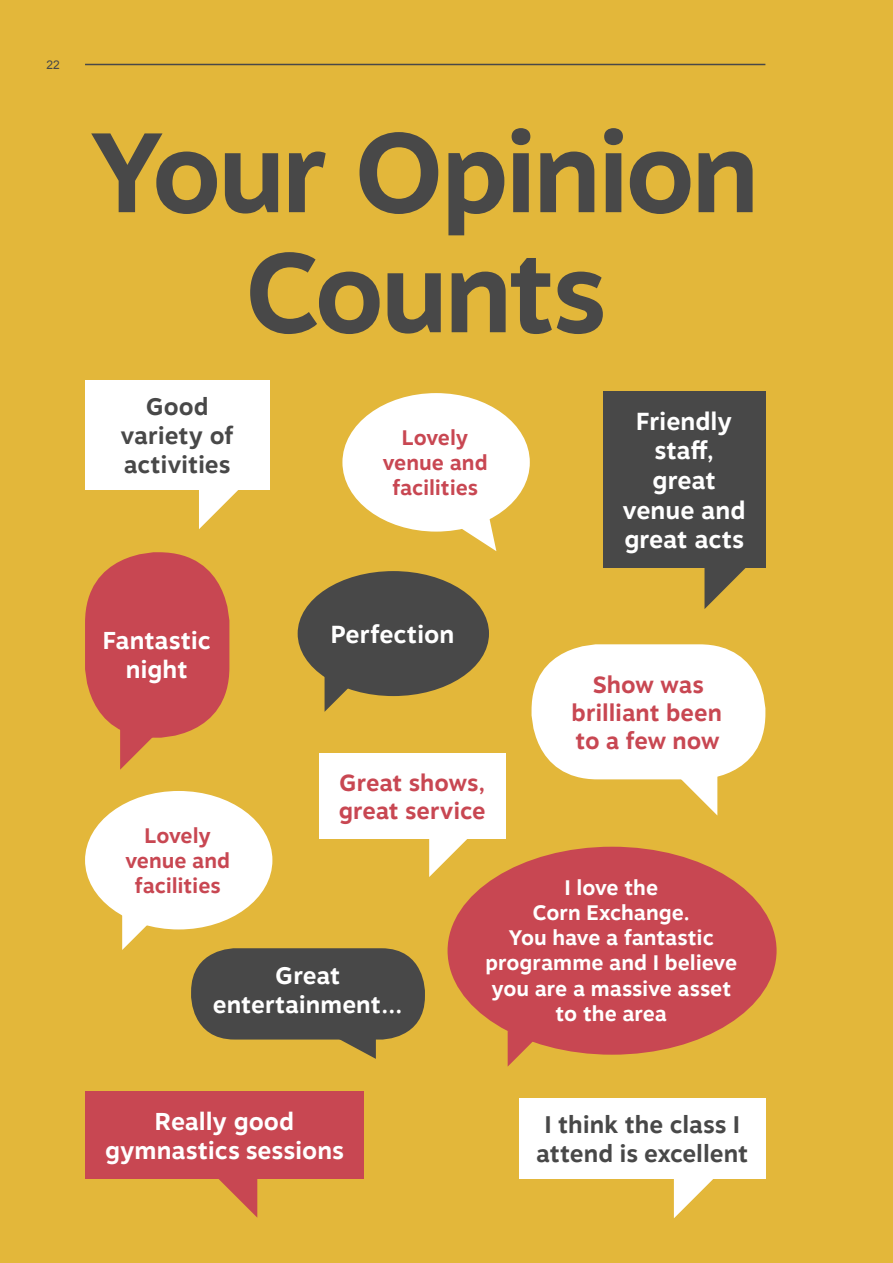
<style>
.page{position:relative;width:893px;height:1263px;background:#e3b73a}
.page>*{position:absolute;margin:0;border:0;box-sizing:border-box;transform-origin:0 0}
.t1{font:700 112.5px/120px "Motiva Sans";letter-spacing:-.04em;color:#484848;text-align:center}
.t2{font:700 24.6px/29.5px "Motiva Sans";color:#fff;text-align:center}
.t3{font:700 24.3px/29.2px "Motiva Sans";letter-spacing:-.005em;color:#fff;text-align:center}
.t4{font:700 24px/28.8px "Motiva Sans";color:#484848;text-align:center}
.t5{font:700 24px/28.8px "Motiva Sans";color:#fff;text-align:center}
.t6{font:700 23.4px/28.2px "Motiva Sans";color:#c84752}
.t7{font:700 21px/25.2px "Motiva Sans";letter-spacing:-.005em;color:#fff;text-align:center}
.t8{font:700 21px/25.2px "Motiva Sans";color:#c84752;text-align:center}
.t9{font:12px "Arial";color:#484848}
</style>
<div class="page">
<svg style="left:199px;top:490px;width:39px;height:39px"></svg>
<div style="left:85px;top:380px;width:184px;height:110px;background:#fff"></div>
<svg style="left:674px;top:1179px;width:39px;height:39px"></svg>
<div style="left:519px;top:1098px;width:246px;height:81px;background:#fff"></div>
<svg style="left:704px;top:568px;width:42px;height:41px"></svg>
<div style="left:603px;top:392px;width:162px;height:176px;background:#484848"></div>
<svg style="left:429px;top:838px;width:41px;height:39px"></svg>
<div style="left:319px;top:753px;width:186px;height:85px;background:#fff"></div>
<svg style="left:219px;top:1179px;width:38px;height:38px"></svg>
<div style="left:85px;top:1092px;width:279px;height:87px;background:#c84752"></div>
<svg style="left:331px;top:1039px;width:45px;height:20px"></svg>
<div style="left:191px;top:948px;width:234px;height:91px;background:#484848;border-radius:44px"></div>
<div style="left:342px;top:393px;width:188px;height:139px;background:#fff;border-radius:50%"></div>
<svg style="left:454px;top:516px;width:42px;height:35px"></svg>
<div style="left:85px;top:791px;width:187px;height:138px;background:#fff;border-radius:50%"></div>
<svg style="left:122px;top:915px;width:36px;height:35px"></svg>
<svg style="left:120px;top:729px;width:32px;height:41px"></svg>
<div style="left:85px;top:552px;width:144px;height:186px;background:#c84752;border-radius:70px"></div>
<div style="left:448px;top:847px;width:329px;height:208px;background:#c84752;border-radius:50%"></div>
<svg style="left:508px;top:1032px;width:34px;height:34px"></svg>
<svg style="left:325px;top:677px;width:37px;height:35px"></svg>
<div style="left:298px;top:571px;width:191px;height:125px;background:#484848;border-radius:50%"></div>
<div style="left:531px;top:644px;width:234px;height:135px;background:#fff;border-radius:66px"></div>
<svg style="left:678px;top:777px;width:39px;height:38px"></svg>
<hr style="left:85px;top:64px;width:680px;height:1px;background:#484848">
<p class="t9" style="left:46px;top:57px;width:15px">22</p>
<h1 class="t1" style="left:91px;top:115px;width:671px">Your Opinion<br>Counts</h1>
<p class="t4" style="left:121px;top:393px;width:114px">Good variety of activities</p>
<p class="t3" style="left:103px;top:626px;width:110px">Fantastic night</p>
<p class="t8" style="left:383px;top:425px;width:106px">Lovely venue and facilities</p>
<p class="t2" style="left:331px;top:620px;width:125px">Perfection</p>
<p class="t6" style="left:339px;top:769px;width:148px">Great shows, great service</p>
<p class="t2" style="left:623px;top:407px;width:124px">Friendly staff, great venue and great acts</p>
<p class="t6" style="left:572px;top:671px;width:152px;text-align:center">Show was brilliant been to a few now</p>
<p class="t8" style="left:125px;top:823px;width:106px">Lovely venue and facilities</p>
<p class="t5" style="left:213px;top:961px;width:191px">Great entertainment...</p>
<p class="t7" style="left:485px;top:875px;width:253px">I love the<br>Corn Exchange.<br>You have a fantastic programme and I believe you are a massive asset to the area</p>
<p class="t3" style="left:105px;top:1107px;width:240px">Really good gymnastics sessions</p>
<p class="t4" style="left:536px;top:1111px;width:214px">I think the class I attend is excellent</p>
</div>
